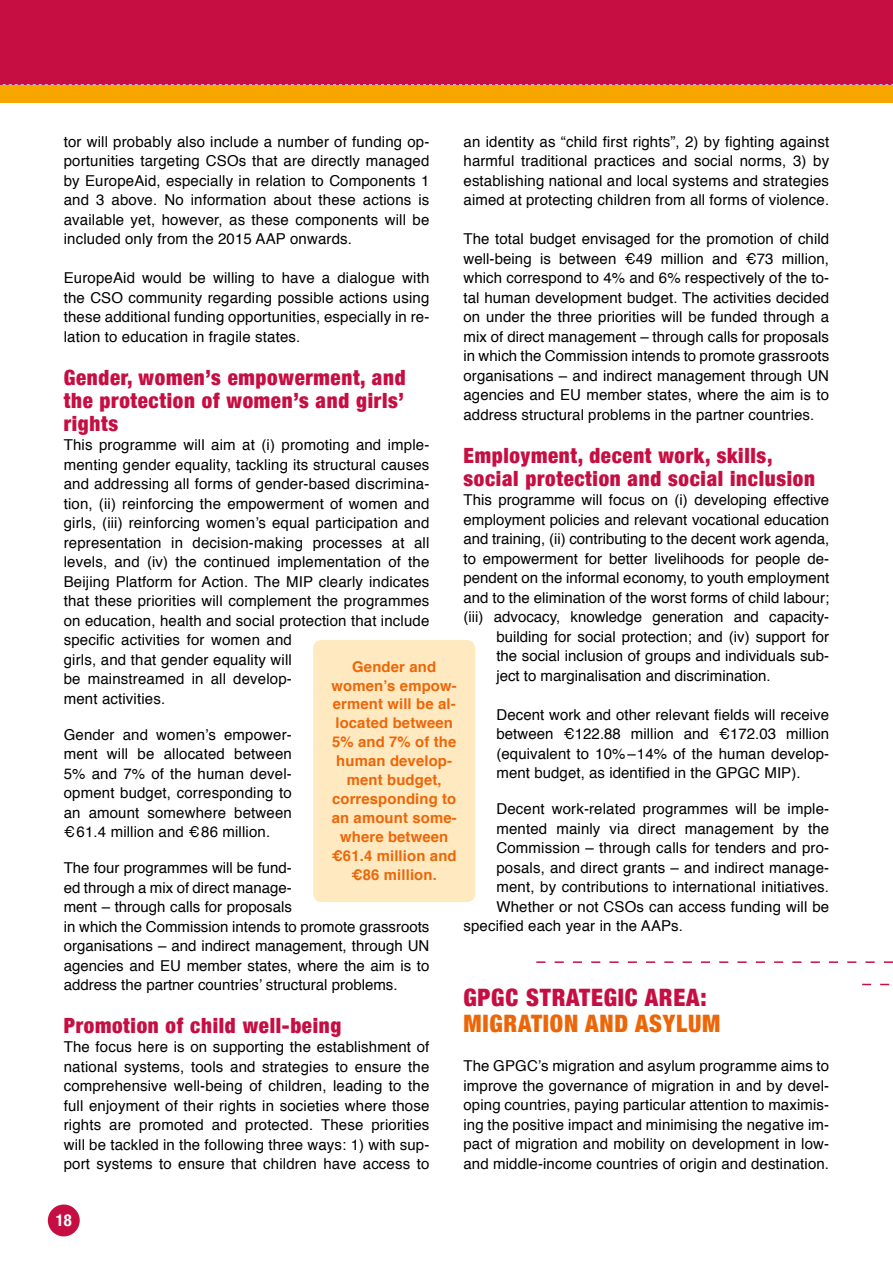
<style>
.page{position:relative;width:893px;height:1263px;background:#fff}
.page>*{position:absolute;margin:0;border:0;box-sizing:border-box;transform-origin:0 0}
.t1{font:900 condensed 24px "Helvetica Neue";letter-spacing:.035em;color:#c60e42}
.t2{font:900 condensed 24px "Helvetica Neue";letter-spacing:.035em;color:#ec6608}
.t3{font:900 condensed 21px/23.1px "Helvetica Neue";letter-spacing:.035em;color:#c60e42;text-align:justify}
.t4{font:700 condensed 16.5px "Helvetica Neue";color:#fff}
.t5{font:15px/19.5px "Helvetica";letter-spacing:.01em;color:#000;text-align:justify}
.t6{font:700 14.85px/18.9px "Helvetica";letter-spacing:.01em;color:#ec6608;text-align:center}
</style>
<div class="page">
<div style="left:48px;top:1204px;width:32px;height:32px;background:#c60e42;border-radius:50%"></div>
<div style="left:0;top:0;width:893px;height:102px;background:#c60e42"></div>
<div style="left:0;top:85px;width:893px;height:17px;background:#f7a600"></div>
<svg style="left:2px;top:84px;width:891px;height:1px"></svg>
<div style="left:313px;top:640px;width:162px;height:262px;background:#ffe9c0;border-radius:9px"></div>
<svg style="left:536px;top:961px;width:357px;height:2px"></svg>
<svg style="left:862px;top:984px;width:28px;height:1px"></svg>
<p class="t5" style="left:463px;top:132px;width:367px">an identity as “child first rights”, 2) by fighting against harmful traditional practices and social norms, 3) by establishing national and local systems and strategies aimed at protecting children from all forms of violence.</p>
<p class="t5" style="left:463px;top:230px;width:367px">The total budget envisaged for the promotion of child well-being is between €49 million and €73 million, which correspond to 4% and 6% respectively of the to&shy;tal human development budget. The activities decided on under the three priorities will be funded through a mix of direct management – through calls for proposals in which the Commission intends to promote grassroots organisations – and indirect management through UN agencies and EU member states, where the aim is to address structural problems in the partner countries.</p>
<h2 class="t3" style="left:463px;top:442px;width:353px">Employment, decent work, skills, social protection and social inclusion</h2>
<p class="t5" style="left:463px;top:491px;width:367px">This programme will focus on (i) developing effective</p>
<p class="t5" style="left:463px;top:510px;width:367px">employment policies and relevant vocational education</p>
<p class="t5" style="left:463px;top:530px;width:367px">and training, (ii) contributing to the decent work agenda,</p>
<p class="t5" style="left:463px;top:549px;width:367px">to empowerment for better livelihoods for people de-</p>
<p class="t5" style="left:463px;top:569px;width:367px">pendent on the informal economy, to youth employment</p>
<p class="t5" style="left:463px;top:588px;width:367px">and to the elimination of the worst forms of child labour;</p>
<p class="t5" style="left:463px;top:608px;width:367px">(iii) advocacy, knowledge generation and capacity-</p>
<p class="t5" style="left:496px;top:627px;width:334px">building for social protection; and (iv) support for</p>
<p class="t5" style="left:496px;top:647px;width:334px">the social inclusion of groups and individuals sub-</p>
<p class="t5" style="left:496px;top:666px;width:276px">ject to marginalisation and discrimination.</p>
<p class="t5" style="left:496px;top:705px;width:334px">Decent work and other relevant fields will receive between €122.88 million and €172.03 million (equivalent to 10% –14% of the human develop&shy;ment budget, as identified in the GPGC MIP).</p>
<p class="t5" style="left:496px;top:800px;width:334px">Decent work-related programmes will be imple-</p>
<p class="t5" style="left:496px;top:819px;width:334px">mented mainly via direct management by the</p>
<p class="t5" style="left:496px;top:839px;width:334px">Commission – through calls for tenders and pro-</p>
<p class="t5" style="left:496px;top:858px;width:334px">posals, and direct grants – and indirect manage-</p>
<p class="t5" style="left:496px;top:878px;width:334px">ment, by contributions to international initiatives.</p>
<p class="t5" style="left:496px;top:897px;width:334px">Whether or not CSOs can access funding will be</p>
<p class="t5" style="left:463px;top:917px;width:221px">specified each year in the AAPs.</p>
<p class="t5" style="left:64px;top:132px;width:367px">tor will probably also include a number of funding op&shy;portunities targeting CSOs that are directly managed by EuropeAid, especially in relation to Components 1 and 3 above. No information about these actions is available yet, however, as these components will be included only from the 2015 AAP onwards.</p>
<p class="t5" style="left:64px;top:269px;width:367px">EuropeAid would be willing to have a dialogue with the CSO community regarding possible actions using these additional funding opportunities, especially in re&shy;lation to education in fragile states.</p>
<h2 class="t3" style="left:64px;top:364px;width:343px">Gender, women’s empowerment, and the protection of women’s and girls’ rights</h2>
<p class="t5" style="left:64px;top:436px;width:367px;text-align:left">This programme will aim at (i) promoting and imple&shy;menting gender equality, tackling its structural causes and addressing all forms of gender-based discrimina&shy;tion, (ii) reinforcing the empowerment of women and girls, (iii) reinforcing women’s equal participation and representation in decision-making processes at all levels, and (iv) the continued implementation of the Beijing Platform for Action. The MIP clearly indicates that these priorities will complement the programmes on education, health and social protection that include specific activities for women and<br>girls, and that gender equality will<br>be mainstreamed in all develop-<br>ment activities.</p>
<p class="t5" style="left:64px;top:725px;width:230px">Gender and women’s empower&shy;ment will be allocated between 5% and 7% of the human devel&shy;opment budget, corresponding to an amount somewhere between €61.4 million and €86 million.</p>
<p class="t5" style="left:64px;top:859px;width:367px;text-align:left">The four programmes will be fund-<br>ed through a mix of direct manage-<br>ment – through calls for proposals<br>in which the Commission intends to promote grassroots organisations – and indirect management, through UN agencies and EU member states, where the aim is to address the partner countries’ structural problems.</p>
<h2 class="t3" style="left:64px;top:1013px;width:279px">Promotion of child well-being</h2>
<p class="t5" style="left:64px;top:1038px;width:367px">The focus here is on supporting the establishment of national systems, tools and strategies to ensure the comprehensive well-being of children, leading to the full enjoyment of their rights in societies where those rights are promoted and protected. These priorities will be tackled in the following three ways: 1) with sup&shy;port systems to ensure that children have access to</p>
<p class="t6" style="left:332px;top:657px;width:127px">Gender and women’s empow&shy;erment will be al&shy;located between<br>5% and 7% of the human develop&shy;ment budget, corresponding to an amount some&shy;where between €61.4 million and €86 million.</p>
<h1 class="t1" style="left:463px;top:977px;width:91px">GPGC strateg</h1>
<h1 class="t1" style="left:618px;top:977px;width:42px">ic area</h1>
<h1 class="t1" style="left:700px;top:977px;width:8px">:</h1>
<h1 class="t2" style="left:463px;top:1004px;width:40px">migrat</h1>
<h1 class="t2" style="left:543px;top:1004px;width:58px">ion and</h1>
<h1 class="t2" style="left:635px;top:1004px;width:87px">asylum</h1>
<p class="t5" style="left:463px;top:1056px;width:367px">The GPGC’s migration and asylum programme aims to improve the governance of migration in and by devel&shy;oping countries, paying particular attention to maximis&shy;ing the positive impact and minimising the negative im&shy;pact of migration and mobility on development in low&shy;and middle-income countries of origin and destination.</p>
<p class="t4" style="left:56px;top:1207px;width:17px">18</p>
</div>
